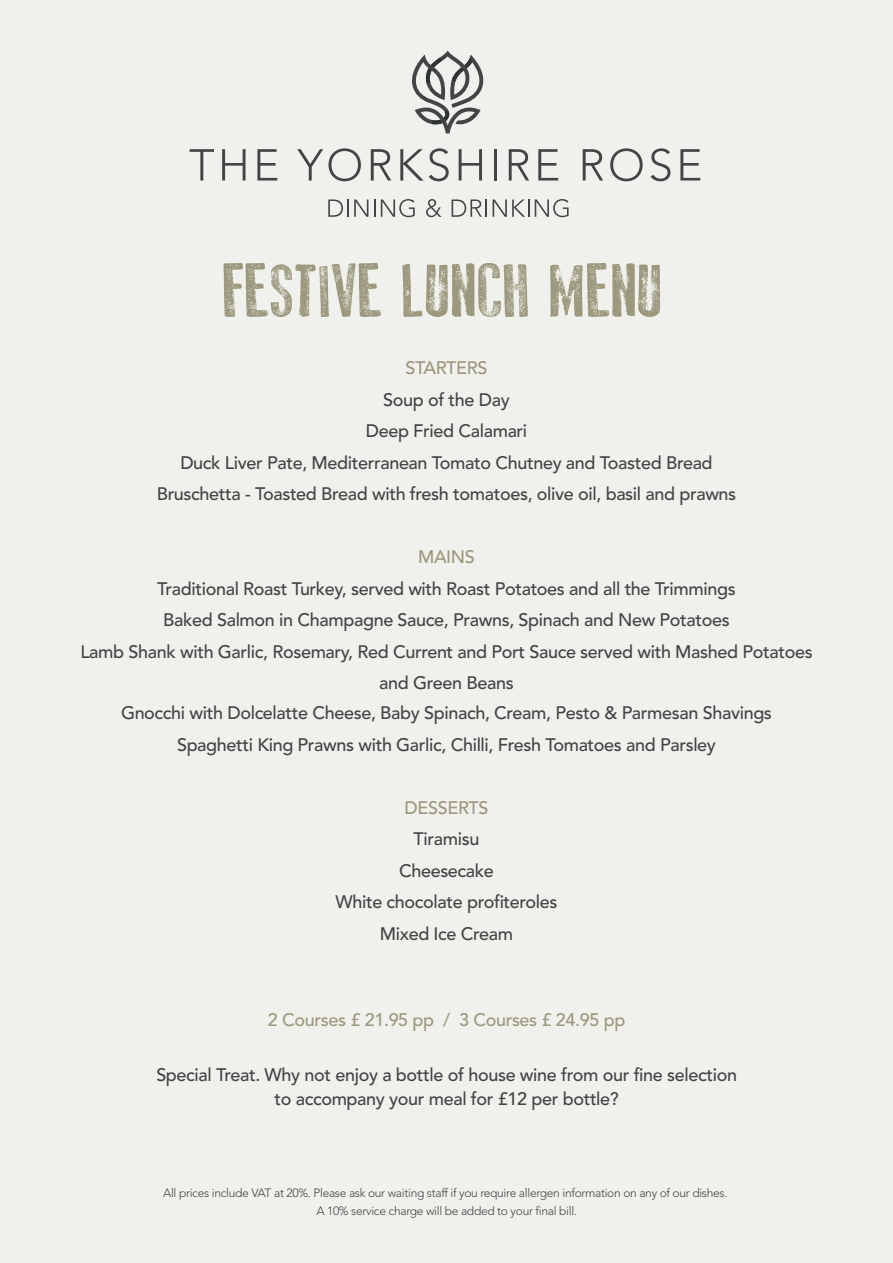
<style>
.page{position:relative;width:893px;height:1263px;background:#f0f1ec}
.page>*{position:absolute;margin:0;border:0;box-sizing:border-box;transform-origin:0 0}
.t1{font:75px "Old Press";color:#9b987d}
.t2{font:500 18px/31.5px "Avenir";letter-spacing:-.02em;color:#424445;text-align:center}
.t3{font:500 18px "Avenir";letter-spacing:-.02em;color:#9b987d}
.t4{font:300 12px/18px "Avenir";letter-spacing:-.025em;color:#424445;text-align:center}
</style>
<div class="page">
<svg style="left:190px;top:149px;width:24px;height:32px"></svg>
<svg style="left:222px;top:149px;width:24px;height:32px"></svg>
<svg style="left:257px;top:149px;width:20px;height:32px"></svg>
<svg style="left:297px;top:148px;width:64px;height:33px"></svg>
<svg style="left:371px;top:149px;width:20px;height:32px"></svg>
<svg style="left:400px;top:148px;width:49px;height:33px"></svg>
<svg style="left:459px;top:149px;width:23px;height:32px"></svg>
<hr style="left:494px;top:149px;width:3px;height:32px;background:#424445">
<svg style="left:509px;top:149px;width:20px;height:32px"></svg>
<svg style="left:538px;top:149px;width:20px;height:32px"></svg>
<svg style="left:583px;top:149px;width:20px;height:32px"></svg>
<svg style="left:610px;top:148px;width:33px;height:33px"></svg>
<svg style="left:651px;top:148px;width:19px;height:33px"></svg>
<svg style="left:680px;top:149px;width:20px;height:32px"></svg>
<svg style="left:328px;top:199px;width:40px;height:18px"></svg>
<svg style="left:374px;top:199px;width:1px;height:18px"></svg>
<svg style="left:381px;top:199px;width:34px;height:18px"></svg>
<svg style="left:426px;top:199px;width:15px;height:18px"></svg>
<svg style="left:452px;top:199px;width:35px;height:18px"></svg>
<svg style="left:493px;top:199px;width:36px;height:18px"></svg>
<svg style="left:535px;top:199px;width:34px;height:18px"></svg>
<svg style="left:410px;top:51px;width:74px;height:82px"></svg>
<h1 class="t1" style="left:223px;top:247px;width:442px">FESTIVE LUNCH MENU</h1>
<p class="t3" style="left:406px;top:360px;width:83px">STARTERS</p>
<p class="t2" style="left:157px;top:385px;width:581px">Soup of the Day<br>Deep Fried Calamari<br>Duck Liver Pate, Mediterranean Tomato Chutney and Toasted Bread Bruschetta - Toasted Bread with fresh tomatoes, olive oil, basil and prawns</p>
<p class="t3" style="left:418px;top:549px;width:58px">MAINS</p>
<p class="t2" style="left:80px;top:574px;width:734px">Traditional Roast Turkey, served with Roast Potatoes and all the Trimmings<br>Baked Salmon in Champagne Sauce, Prawns, Spinach and New Potatoes<br>Lamb Shank with Garlic, Rosemary, Red Current and Port Sauce served with Mashed Potatoes and Green Beans<br>Gnocchi with Dolcelatte Cheese, Baby Spinach, Cream, Pesto &amp; Parmesan Shavings<br>Spaghetti King Prawns with Garlic, Chilli, Fresh Tomatoes and Parsley</p>
<p class="t3" style="left:405px;top:800px;width:85px">DESSERTS</p>
<p class="t2" style="left:335px;top:825px;width:224px">Tiramisu<br>Cheesecake<br>White chocolate profiteroles<br>Mixed Ice Cream</p>
<p class="t3" style="left:268px;top:1012px;width:359px">2 Courses £ 21.95 pp / 3 Courses £ 24.95 pp</p>
<p class="t2" style="left:156px;top:1064px;width:582px;line-height:24px">Special Treat. Why not enjoy a bottle of house wine from our fine selection to accompany your meal for £12 per bottle?</p>
<p class="t4" style="left:163px;top:1184px;width:566px">All prices include VAT at 20%. Please ask our waiting staff if you require allergen information on any of our dishes.<br>A 10% service charge will be added to your final bill.</p>
</div>
